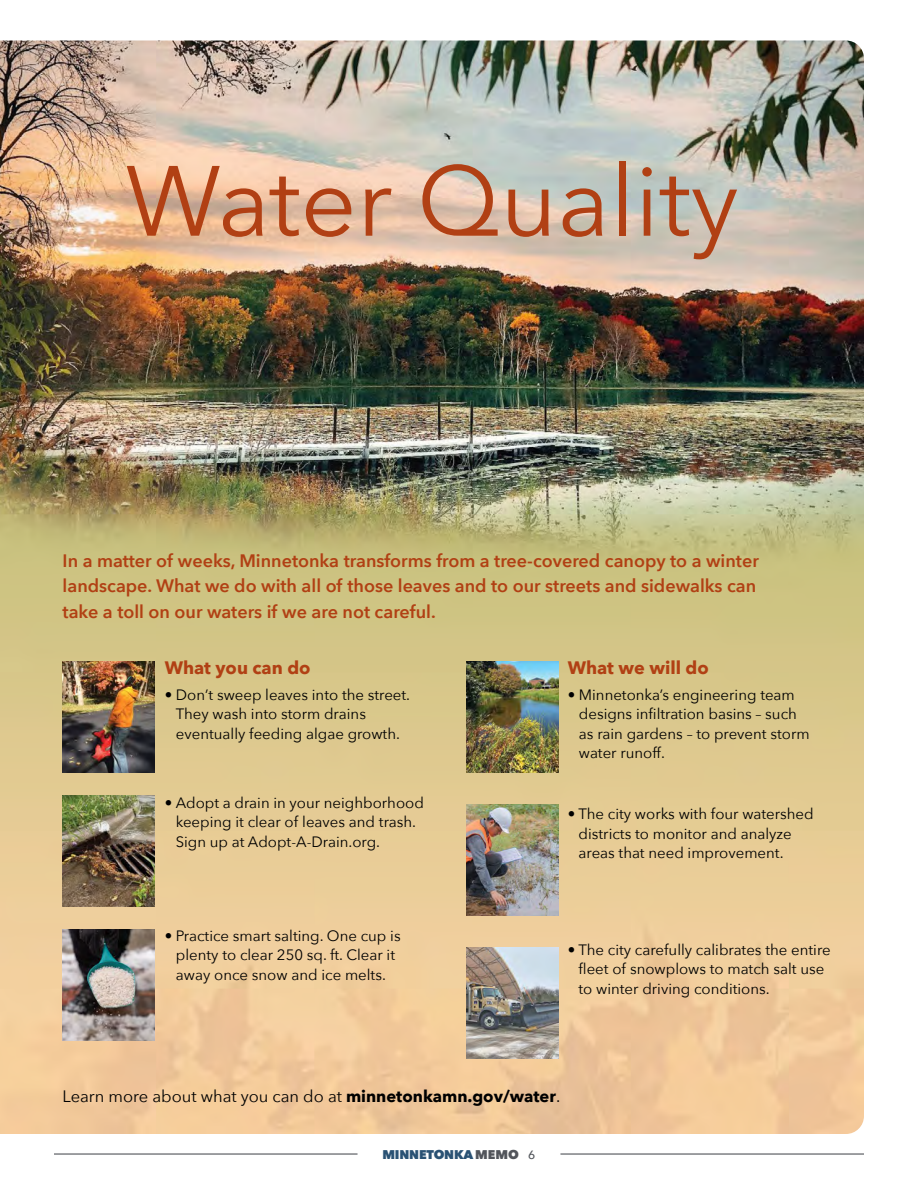
<style>
.page{position:relative;width:918px;height:1188px;background:#fff}
.page>*{position:absolute;margin:0;border:0;box-sizing:border-box;transform-origin:0 0}
.t1{font:98.55px "Avenir Next";color:#b14014}
.t2{font:600 18px/25.5px "Avenir Next";color:#b14014}
.t3{font:700 18px "Avenir Next";color:#b14014}
.t4{font:16.5px "Avenir Next";color:#000}
.t5{font:15px/19.5px "Avenir Next";color:#000}
.t6{font:800 12.6px "Avenir Next";letter-spacing:-.01em;color:#2a5274}
.s1{font-weight:700}
.s2{color:#52555b}
.s3{font-weight:500;font-size:12px;color:#52555b}
</style>
<div class="page">
<hr style="left:54px;top:1153px;width:304px;height:2px;background:#52555b">
<hr style="left:560px;top:1153px;width:304px;height:2px;background:#52555b">
<img style="left:0;top:40px;width:864px;height:1094px">
<img style="left:63px;top:662px;width:92px;height:110px">
<img style="left:467px;top:662px;width:92px;height:110px">
<img style="left:467px;top:805px;width:92px;height:110px">
<img style="left:467px;top:948px;width:92px;height:110px">
<img style="left:63px;top:795px;width:92px;height:111px">
<img style="left:63px;top:929px;width:92px;height:111px">
<h1 class="t1" style="left:125px;top:118px;width:615px">Water Quality</h1>
<p class="t2" style="left:63px;top:547px;width:698px">In a matter of weeks, Minnetonka transforms from a tree-covered canopy to a winter landscape. What we do with all of those leaves and to our streets and sidewalks can take a toll on our waters if we are not careful.</p>
<p class="t3" style="left:165px;top:652px;width:147px">What you can do</p>
<p class="t5" style="left:176px;top:684px;width:236px;text-indent:-11px">• Don’t sweep leaves into the street.<br>They wash into storm drains eventually feeding algae growth.</p>
<p class="t5" style="left:176px;top:792px;width:250px;text-indent:-11px">• Adopt a drain in your neighborhood keeping it clear of leaves and trash.<br>Sign up at Adopt-A-Drain.org.</p>
<p class="t5" style="left:165px;top:925px;width:237px;text-align:center">• Practice smart salting. One cup is plenty to clear 250 sq. ft. Clear it away once snow and ice melts.</p>
<p class="t3" style="left:568px;top:652px;width:143px">What we will do</p>
<p class="t5" style="left:579px;top:684px;width:232px;text-indent:-11px">• Minnetonka’s engineering team designs infiltration basins – such as rain gardens – to prevent storm water runoff.</p>
<p class="t5" style="left:579px;top:803px;width:237px;text-indent:-11px">• The city works with four watershed districts to monitor and analyze areas that need improvement.</p>
<p class="t5" style="left:579px;top:939px;width:254px;text-indent:-11px">• The city carefully calibrates the entire fleet of snowplows to match salt use to winter driving conditions.</p>
<p class="t4" style="left:63px;top:1082px;width:499px">Learn more about what you can do at <span class="s1">minnetonkamn.gov/water</span>.</p>
<p class="t6" style="left:383px;top:1147px;width:154px">MINNETONKA<span class="s2">MEMO</span> <span class="s3">6</span></p>
</div>
